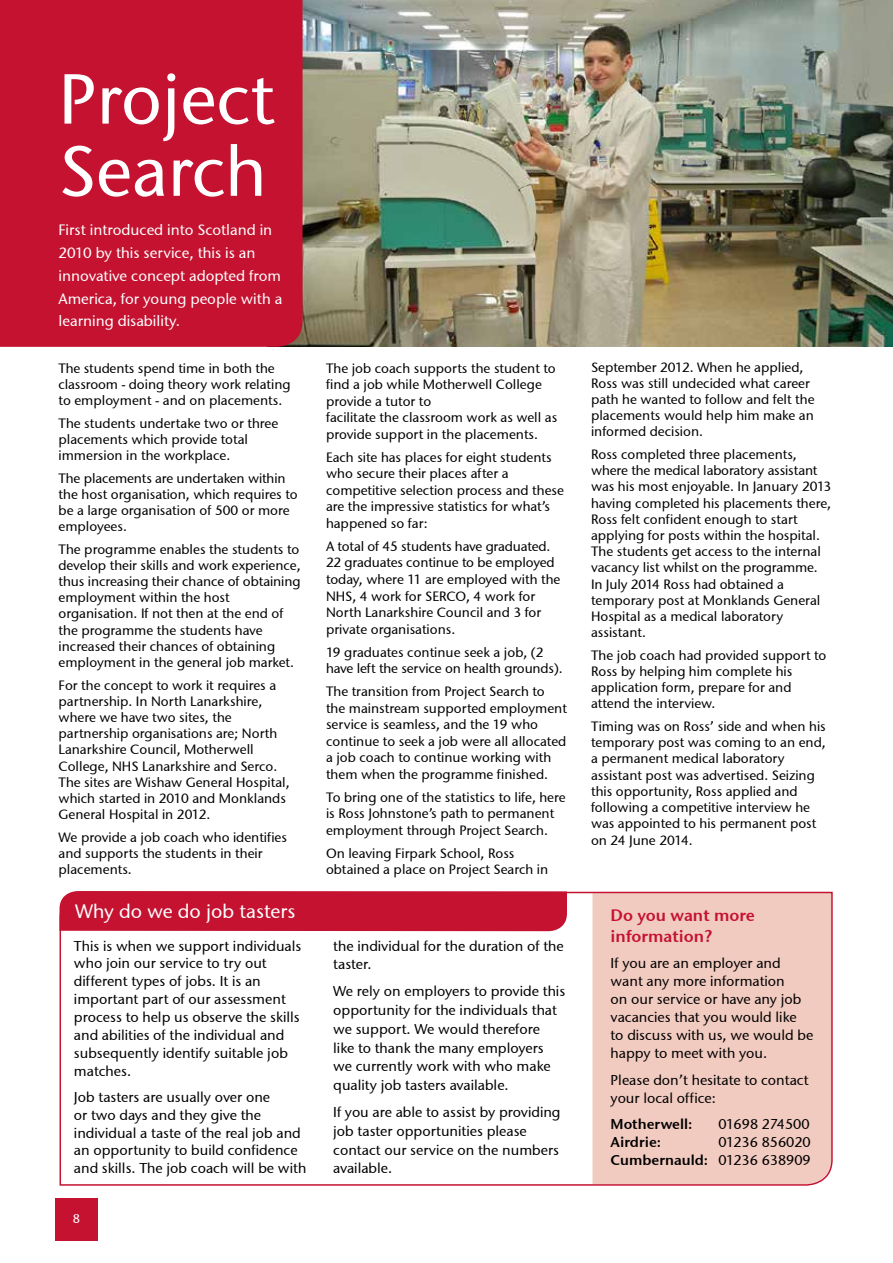
<style>
.page{position:relative;width:893px;height:1263px;background:#fff}
.page>*{position:absolute;margin:0;border:0;box-sizing:border-box;transform-origin:0 0}
.t1{font:70.5px/72.2px "Stone Sans ITCTT Medium";color:#fff}
.t2{font:19.5px "Stone Sans ITCTT Medium";color:#fff}
.t3{font:16.5px/20.7px "Stone Sans Semi ITCTT";color:#c41230}
.t4{font:15px/22.6px "Stone Sans ITCTT Medium";color:#fff}
.t5{font:14.25px/17.9px "Stone Sans ITCTT Medium";color:#000}
.t6{font:14.25px "Stone Sans Semi ITCTT";color:#000}
.t7{font:13.5px/16.2px "Stone Sans ITCTT Medium";color:#000}
.t8{font:12.75px "Stone Sans ITCTT Medium";color:#fff}
.s1{font-family:"Stone Sans ITCTT Medium"}
</style>
<div class="page">
<img style="left:303px;top:0;width:590px;height:347px">
<div style="left:55px;top:1198px;width:43px;height:43px;background:#c41230"></div>
<div style="left:0;top:0;width:303px;height:347px;background:#c41230"></div>
<svg style="left:59px;top:891px;width:774px;height:295px"></svg>
<div style="left:59px;top:891px;width:508px;height:40px;background:#c41230"></div>
<h1 class="t1" style="left:59px;top:62px;width:217px">Project<br>Search</h1>
<p class="t4" style="left:59px;top:219px;width:225px">First introduced into Scotland in<br>2010 by this service, this is an innovative concept adopted from<br>America, for young people with a learning disability.</p>
<p class="t7" style="left:59px;top:360px;width:234px">The students spend time in both the classroom - doing theory work relating to employment - and on placements.</p>
<p class="t7" style="left:59px;top:415px;width:221px">The students undertake two or three placements which provide total immersion in the workplace.</p>
<p class="t7" style="left:59px;top:470px;width:241px">The placements are undertaken within the host organisation, which requires to be a large organisation of 500 or more employees.</p>
<p class="t7" style="left:59px;top:541px;width:243px">The programme enables the students to develop their skills and work experience, thus increasing their chance of obtaining employment within the host organisation. If not then at the end of the programme the students have increased their chances of obtaining employment in the general job market.</p>
<p class="t7" style="left:59px;top:677px;width:233px">For the concept to work it requires a partnership. In North Lanarkshire, where we have two sites, the partnership organisations are; North Lanarkshire Council, Motherwell College, NHS Lanarkshire and Serco.<br>The sites are Wishaw General Hospital, which started in 2010 and Monklands General Hospital in 2012.</p>
<p class="t7" style="left:59px;top:829px;width:230px">We provide a job coach who identifies and supports the students in their placements.</p>
<h2 class="t2" style="left:75px;top:899px;width:222px">Why do we do job tasters</h2>
<p class="t5" style="left:74px;top:936px;width:229px">This is when we support individuals who join our service to try out different types of jobs. It is an important part of our assessment process to help us observe the skills and abilities of the individual and subsequently identify suitable job matches.</p>
<p class="t5" style="left:74px;top:1088px;width:234px">Job tasters are usually over one<br>or two days and they give the individual a taste of the real job and an opportunity to build confidence and skills. The job coach will be with</p>
<p class="t8" style="left:73px;top:1211px;width:9px">8</p>
<p class="t7" style="left:326px;top:359px;width:233px">The job coach supports the student to find a job while Motherwell College provide a tutor to<br>facilitate the classroom work as well as provide support in the placements.</p>
<p class="t7" style="left:326px;top:449px;width:240px">Each site has places for eight students who secure their places after a competitive selection process and these are the impressive statistics for what’s happened so far:</p>
<p class="t7" style="left:326px;top:538px;width:236px">A total of 45 students have graduated.<br>22 graduates continue to be employed today, where 11 are employed with the NHS, 4 work for SERCO, 4 work for North Lanarkshire Council and 3 for private organisations.</p>
<p class="t7" style="left:326px;top:643px;width:238px">19 graduates continue seek a job, (2 have left the service on health grounds).</p>
<p class="t7" style="left:326px;top:683px;width:242px">The transition from Project Search to the mainstream supported employment service is seamless, and the 19 who continue to seek a job were all allocated a job coach to continue working with them when the programme finished.</p>
<p class="t7" style="left:326px;top:789px;width:241px">To bring one of the statistics to life, here is Ross Johnstone’s path to permanent employment through Project Search.</p>
<p class="t7" style="left:326px;top:845px;width:224px">On leaving Firpark School, Ross obtained a place on Project Search in</p>
<p class="t5" style="left:333px;top:936px;width:232px;line-height:18.8px">the individual for the duration of the taster.</p>
<p class="t5" style="left:333px;top:982px;width:234px;line-height:18.8px">We rely on employers to provide this opportunity for the individuals that we support. We would therefore<br>like to thank the many employers we currently work with who make quality job tasters available.</p>
<p class="t5" style="left:333px;top:1103px;width:229px;line-height:18.8px">If you are able to assist by providing job taster opportunities please contact our service on the numbers available.</p>
<p class="t7" style="left:591px;top:359px;width:225px">September 2012. When he applied,<br>Ross was still undecided what career path he wanted to follow and felt the placements would help him make an informed decision.</p>
<p class="t7" style="left:591px;top:446px;width:242px">Ross completed three placements, where the medical laboratory assistant was his most enjoyable. In January 2013 having completed his placements there, Ross felt confident enough to start applying for posts within the hospital.<br>The students get access to the internal vacancy list whilst on the programme.<br>In July 2014 Ross had obtained a temporary post at Monklands General Hospital as a medical laboratory assistant.</p>
<p class="t7" style="left:591px;top:647px;width:237px">The job coach had provided support to<br>Ross by helping him complete his application form, prepare for and attend the interview.</p>
<p class="t7" style="left:591px;top:718px;width:236px">Timing was on Ross’ side and when his temporary post was coming to an end, a permanent medical laboratory assistant post was advertised. Seizing this opportunity, Ross applied and following a competitive interview he was appointed to his permanent post on 24 June 2014.</p>
<p class="t3" style="left:611px;top:904px;width:146px">Do you want more information?</p>
<p class="t5" style="left:611px;top:954px;width:204px">If you are an employer and want any more information<br>on our service or have any job vacancies that you would like<br>to discuss with us, we would be happy to meet with you.</p>
<p class="t5" style="left:611px;top:1071px;width:199px">Please don’t hesitate to contact your local office:</p>
<p class="t6" style="left:611px;top:1115px;width:83px">Motherwell:</p>
<p class="t5" style="left:719px;top:1115px;width:92px">01698 274500</p>
<p class="t6" style="left:611px;top:1133px;width:52px">Airdrie:</p>
<p class="t5" style="left:719px;top:1133px;width:94px">01236 856020</p>
<p class="t6" style="left:611px;top:1151px;width:202px">Cumbernauld: <span class="s1">01236 638909</span></p>
</div>
